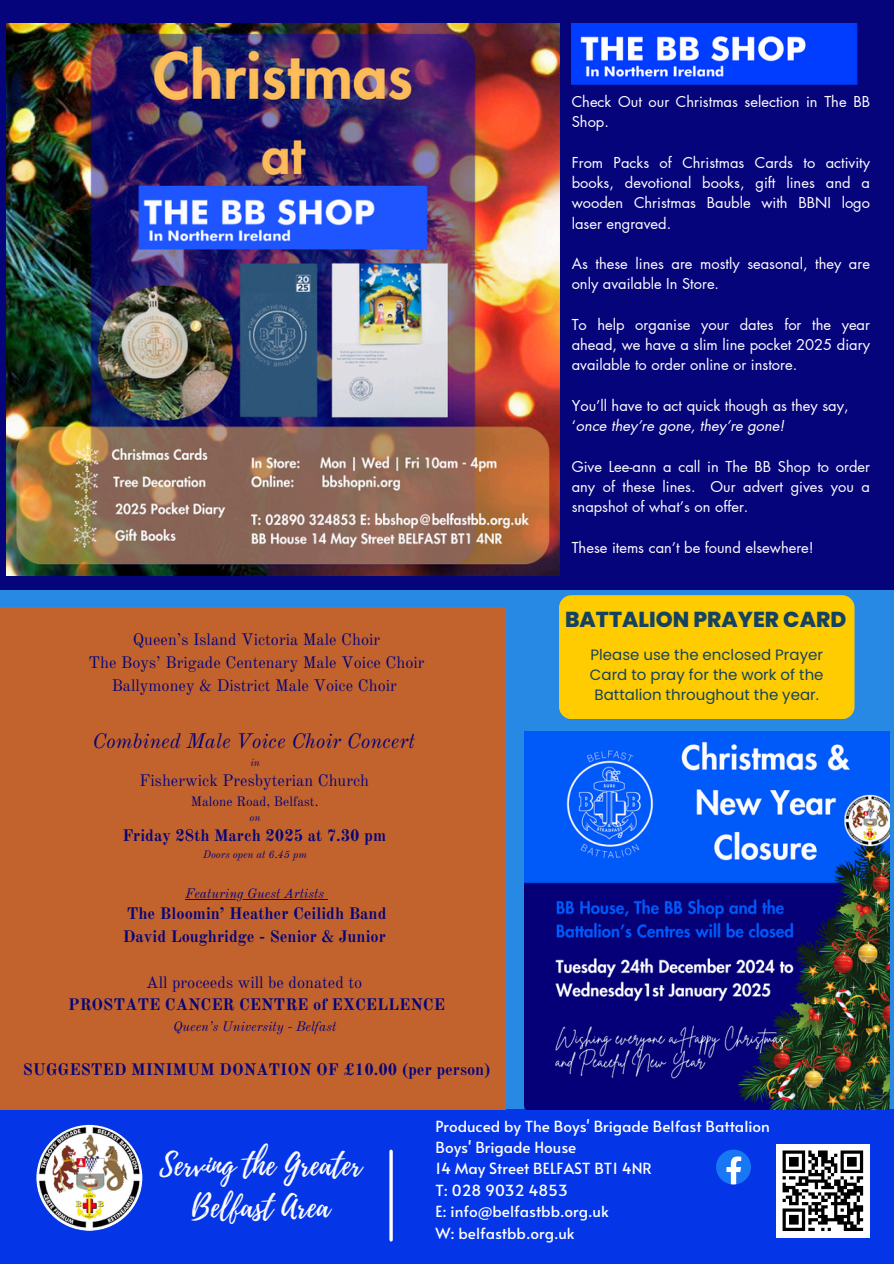
<style>
.page{position:relative;width:894px;height:1264px;background:#fff}
.page>*{position:absolute;margin:0;border:0;box-sizing:border-box;transform-origin:0 0}
.t1{font:30px/41.7px "Playlist Script";color:#fcfcfd;text-align:center}
.t2{font:800 21.6px "Poppins";color:#154260}
.t3{font:italic 20.7px "Old Standard";color:#06047b}
.t4{font:700 16.35px "Old Standard";color:#06047b}
.t5{font:16.35px "Old Standard";color:#06047b}
.t6{font:15.3px "Alata";color:#fff}
.t7{font:15px/20.2px "Poppins";color:#154260;text-align:center}
.t8{font:14.7px/20.2px "Futura LT Pro";color:#fff;text-align:justify}
.t9{font:italic 14.7px "Futura LT Pro";color:#fff}
.t10{font:italic 13.35px "Old Standard";color:#06047b}
.t11{font:13.35px "Old Standard";color:#06047b}
.t12{font:italic 10.5px "Old Standard";color:#06047b}
.s1{font-style:normal}
</style>
<div class="page">
<div style="left:0;top:0;width:893px;height:1263px;background:#2889e4"></div>
<div style="left:0;top:1109px;width:893px;height:154px;background:#0436e8"></div>
<img style="left:524px;top:731px;width:364px;height:378px">
<img style="left:36px;top:1124px;width:106px;height:106px;border-radius:50%">
<hr style="left:389px;top:1151px;width:3px;height:88px;background:#fff">
<svg style="left:716px;top:1149px;width:34px;height:35px"></svg>
<div style="left:775px;top:1143px;width:94px;height:94px;background:#fff"></div>
<svg style="left:782px;top:1150px;width:80px;height:80px"></svg>
<hr style="left:843px;top:1227px;width:19px;height:3px;background:#000">
<div style="left:0;top:0;width:893px;height:589px;background:#06047b"></div>
<img style="left:7px;top:23px;width:552px;height:552px">
<div style="left:559px;top:595px;width:295px;height:124px;background:#ffcc01;border-radius:13px"></div>
<div style="left:0;top:607px;width:505px;height:502px;background:#c2632d"></div>
<hr style="left:185px;top:899px;width:139px;height:1px;background:#06047b">
<img style="left:571px;top:23px;width:287px;height:62px">
<p class="t5" style="left:133px;top:629px;width:249px">Queen’s Island Victoria Male Choir</p>
<p class="t5" style="left:88px;top:652px;width:337px">The Boys’ Brigade Centenary Male Voice Choir</p>
<p class="t5" style="left:112px;top:675px;width:286px">Ballymoney &amp; District Male Voice Choir</p>
<h2 class="t3" style="left:92px;top:728px;width:324px">Combined Male Voice Choir Concert</h2>
<h2 class="t12" style="left:250px;top:755px;width:11px">in</h2>
<h2 class="t5" style="left:139px;top:770px;width:231px">Fisherwick Presbyterian Church</h2>
<h2 class="t11" style="left:191px;top:793px;width:129px">Malone Road, Belfast.</h2>
<h2 class="t12" style="left:249px;top:810px;width:12px">on</h2>
<h2 class="t4" style="left:122px;top:825px;width:265px">Friday 28th March 2025 at 7.30 pm</h2>
<h2 class="t12" style="left:203px;top:847px;width:105px">Doors open at 6.45 pm</h2>
<p class="t10" style="left:185px;top:885px;width:140px">Featuring Guest Artists</p>
<p class="t4" style="left:127px;top:903px;width:261px">The Bloomin’ Heather Ceilidh Band</p>
<p class="t4" style="left:123px;top:926px;width:264px">David Loughridge - Senior &amp; Junior</p>
<p class="t5" style="left:146px;top:972px;width:218px">All proceeds will be donated to</p>
<h3 class="t4" style="left:68px;top:994px;width:378px">PROSTATE CANCER CENTRE of EXCELLENCE</h3>
<p class="t10" style="left:173px;top:1017px;width:165px">Queen’s University - Belfast</p>
<p class="t4" style="left:23px;top:1058px;width:469px">SUGGESTED MINIMUM DONATION OF £10.00 (per person)</p>
<p class="t8" style="left:571px;top:92px;width:300px">Check Out our Christmas selection in The BB<br>Shop.</p>
<h4 class="t8" style="left:571px;top:153px;width:300px">From Packs of Christmas Cards to activity books, devotional books, gift lines and a wooden Christmas Bauble with BBNI logo laser engraved.</h4>
<p class="t8" style="left:571px;top:254px;width:300px">As these lines are mostly seasonal, they are only available In Store.</p>
<p class="t8" style="left:571px;top:315px;width:300px">To help organise your dates for the year ahead, we have a slim line pocket 2025 diary available to order online or instore.</p>
<p class="t8" style="left:571px;top:396px;width:278px">You’ll have to act quick though as they say,</p>
<h1 class="t9" style="left:571px;top:419px;width:214px"><span class="s1">‘</span>once they’re gone, they’re gone!</h1>
<p class="t8" style="left:571px;top:457px;width:300px">Give Lee-ann a call in The BB Shop to order any of these lines. Our advert gives you a snapshot of what’s on offer.</p>
<p class="t8" style="left:571px;top:538px;width:243px">These items can’t be found elsewhere!</p>
<p class="t2" style="left:565px;top:604px;width:282px">BATTALION PRAYER CARD</p>
<p class="t7" style="left:590px;top:644px;width:235px">Please use the enclosed Prayer<br>Card to pray for the work of the<br>Battalion throughout the year.</p>
<p class="t1" style="left:159px;top:1144px;width:203px">Serving the Greater<br>Belfast Area</p>
<p class="t6" style="left:435px;top:1114px;width:336px">Produced by The Boys' Brigade Belfast Battalion</p>
<p class="t6" style="left:435px;top:1136px;width:142px">Boys' Brigade House</p>
<p class="t6" style="left:435px;top:1157px;width:218px">14 May Street BELFAST BT1 4NR</p>
<p class="t6" style="left:435px;top:1178px;width:134px">T: 028 9032 4853</p>
<p class="t6" style="left:435px;top:1200px;width:175px">E: info@belfastbb.org.uk</p>
<p class="t6" style="left:435px;top:1221px;width:141px">W: belfastbb.org.uk</p>
</div>
